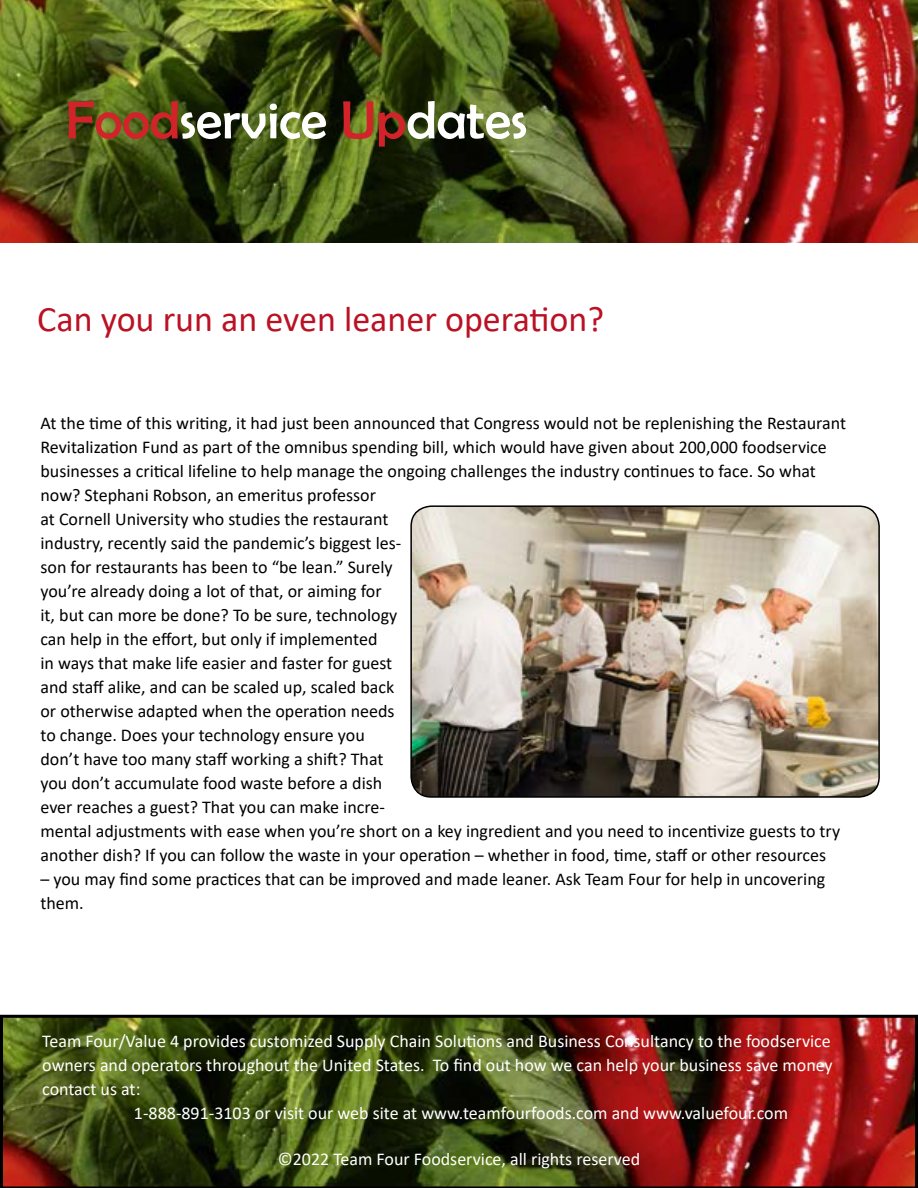
<style>
.page{position:relative;width:918px;height:1188px;background:#fff}
.page>*{position:absolute;margin:0;border:0;box-sizing:border-box;transform-origin:0 0}
.t1{font:54px "Berlin Sans FB";color:#fff}
.t2{font:36px "Calibri";color:#ba1224}
.t3{font:18px/24px "Calibri";color:#000}
.t4{font:18px "Calibri";color:#fff}
.s1{color:#d2232a}
</style>
<div class="page">
<img style="left:0;top:1015px;width:918px;height:173px">
<img style="left:411px;top:506px;width:468px;height:291px">
<div style="left:410px;top:505px;width:470px;height:293px;border:2px solid #000;border-radius:20px"></div>
<img style="left:0;top:0;width:918px;height:243px">
<h1 class="t1" style="left:66px;top:90px;width:463px"><span class="s1">Food</span>service <span class="s1">Up</span>dates</h1>
<h2 class="t2" style="left:37px;top:294px;width:568px">Can you run an even leaner operation?</h2>
<p class="t3" style="left:40px;top:410px;width:807px">At the time of this writing, it had just been announced that Congress would not be replenishing the Restaurant Revitalization Fund as part of the omnibus spending bill, which would have given about 200,000 foodservice businesses a critical lifeline to help manage the ongoing challenges the industry continues to face. So what now? Stephani Robson, an emeritus professor<br>at Cornell University who studies the restaurant<br>industry, recently said the pandemic’s biggest les-<br>son for restaurants has been to “be lean.” Surely<br>you’re already doing a lot of that, or aiming for<br>it, but can more be done? To be sure, technology<br>can help in the effort, but only if implemented<br>in ways that make life easier and faster for guest<br>and staff alike, and can be scaled up, scaled back<br>or otherwise adapted when the operation needs<br>to change. Does your technology ensure you<br>don’t have too many staff working a shift? That<br>you don’t accumulate food waste before a dish<br>ever reaches a guest? That you can make incre-<br>mental adjustments with ease when you’re short on a key ingredient and you need to incentivize guests to try another dish? If you can follow the waste in your operation – whether in food, time, staff or other resources</p>
<p class="t3" style="left:40px;top:866px;width:786px">– you may find some practices that can be improved and made leaner. Ask Team Four for help in uncovering them.</p>
<p class="t4" style="left:42px;top:1029px;width:790px">Team Four/Value 4 provides customized Supply Chain Solutions and Business Consultancy to the foodservice</p>
<p class="t4" style="left:42px;top:1053px;width:792px">owners and operators throughout the United States. To find out how we can help your business save money</p>
<p class="t4" style="left:42px;top:1077px;width:100px">contact us at:</p>
<p class="t4" style="left:134px;top:1101px;width:656px">1-888-891-3103 or visit our web site at www.teamfourfoods.com and www.valuefour.com</p>
<p class="t4" style="left:278px;top:1146px;width:364px">©2022 Team Four Foodservice, all rights reserved</p>
</div>
